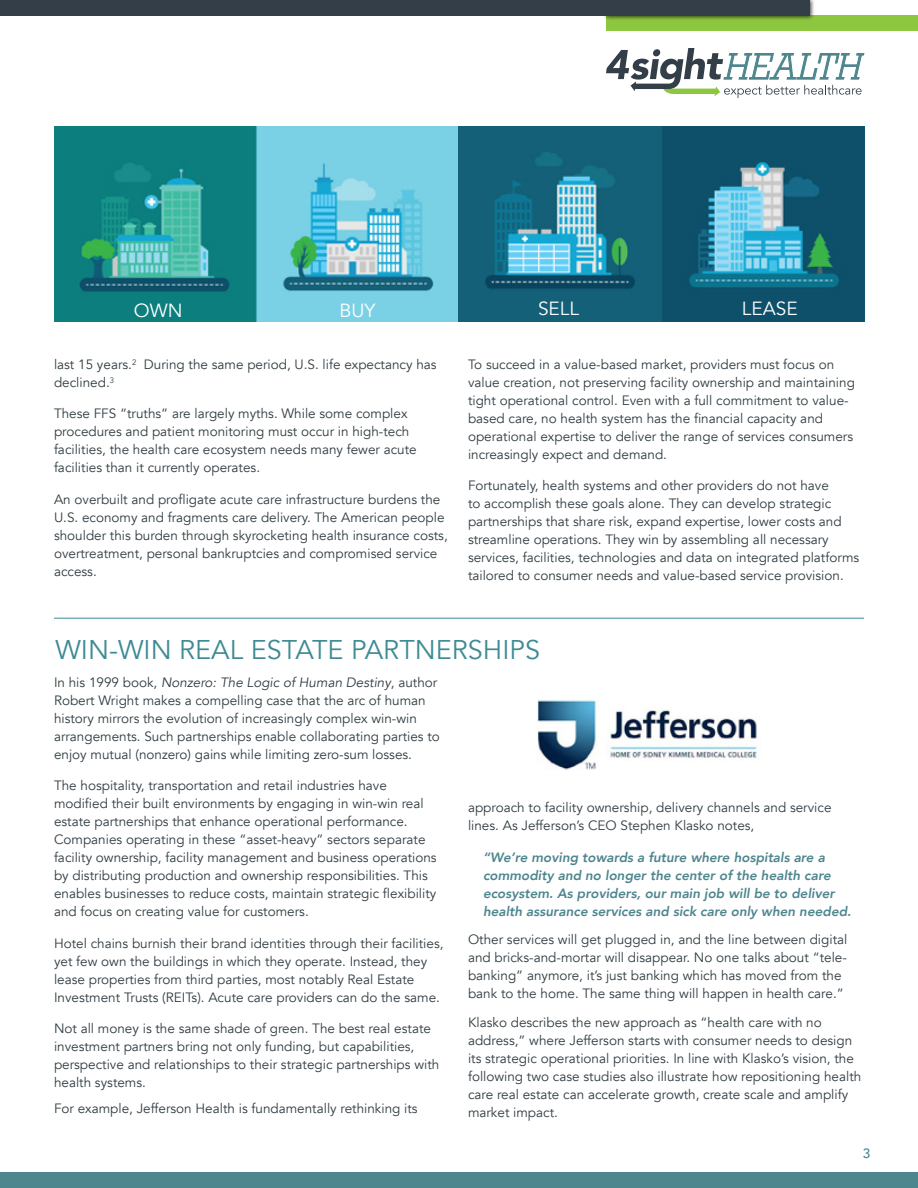
<style>
.page{position:relative;width:918px;height:1188px;background:#fff}
.page>*{position:absolute;margin:0;border:0;box-sizing:border-box;transform-origin:0 0}
.t1{font:27px "Avenir";color:#3e8b94}
.t2{font:19.05px "Avenir";color:#fff}
.t3{font:13.5px/18px "Avenir";color:#303c42}
.t4{font:italic 800 13.5px/18px "Avenir";color:#4e868e}
.t5{font:500 13.5px "Avenir";color:#3e8b94}
.s1{font-style:italic}
</style>
<div class="page">
<div style="left:0;top:1172px;width:918px;height:16px;background:#4e868e"></div>
<svg style="left:606px;top:48px;width:258px;height:50px"></svg>
<div style="left:606px;top:16px;width:312px;height:15px;background:#8dc63f"></div>
<div style="left:604px;top:0;width:211px;height:21px;background:#000;opacity:.75"></div>
<div style="left:0;top:0;width:810px;height:16px;background:#333e48"></div>
<img style="left:537px;top:699px;width:220px;height:71px">
<hr style="left:54px;top:618px;width:810px;height:1px;background:#3e8b94">
<img style="left:55px;top:126px;width:810px;height:196px">
<h2 class="t2" style="left:134px;top:299px;width:50px">OWN</h2>
<h2 class="t2" style="left:339px;top:299px;width:37px">BUY</h2>
<h2 class="t2" style="left:538px;top:298px;width:42px">SELL</h2>
<h2 class="t2" style="left:742px;top:298px;width:57px">LEASE</h2>
<p class="t3" style="left:54px;top:356px;width:384px">last 15 years.<sup>2</sup> During the same period, U.S. life expectancy has declined.<sup>3</sup></p>
<p class="t3" style="left:54px;top:405px;width:364px">These FFS “truths” are largely myths. While some complex procedures and patient monitoring must occur in high-tech facilities, the health care ecosystem needs many fewer acute facilities than it currently operates.</p>
<p class="t3" style="left:54px;top:491px;width:395px">An overbuilt and profligate acute care infrastructure burdens the U.S. economy and fragments care delivery. The American people shoulder this burden through skyrocketing health insurance costs, overtreatment, personal bankruptcies and compromised service access.</p>
<p class="t3" style="left:468px;top:356px;width:388px">To succeed in a value-based market, providers must focus on value creation, not preserving facility ownership and maintaining tight operational control. Even with a full commitment to value&shy;based care, no health system has the financial capacity and operational expertise to deliver the range of services consumers increasingly expect and demand.</p>
<p class="t3" style="left:468px;top:477px;width:393px">Fortunately, health systems and other providers do not have<br>to accomplish these goals alone. They can develop strategic partnerships that share risk, expand expertise, lower costs and streamline operations. They win by assembling all necessary services, facilities, technologies and data on integrated platforms tailored to consumer needs and value-based service provision.</p>
<h1 class="t1" style="left:56px;top:633px;width:486px">WIN-WIN REAL ESTATE PARTNERSHIPS</h1>
<p class="t3" style="left:54px;top:674px;width:387px">In his 1999 book, <span class="s1">Nonzero: The Logic of Human Destiny</span>, author Robert Wright makes a compelling case that the arc of human history mirrors the evolution of increasingly complex win-win arrangements. Such partnerships enable collaborating parties to enjoy mutual (nonzero) gains while limiting zero-sum losses.</p>
<p class="t3" style="left:54px;top:777px;width:384px">The hospitality, transportation and retail industries have modified their built environments by engaging in win-win real estate partnerships that enhance operational performance.<br>Companies operating in these “asset-heavy” sectors separate facility ownership, facility management and business operations by distributing production and ownership responsibilities. This enables businesses to reduce costs, maintain strategic flexibility and focus on creating value for customers.</p>
<p class="t3" style="left:54px;top:935px;width:391px">Hotel chains burnish their brand identities through their facilities, yet few own the buildings in which they operate. Instead, they lease properties from third parties, most notably Real Estate Investment Trusts (REITs). Acute care providers can do the same.</p>
<p class="t3" style="left:54px;top:1020px;width:387px">Not all money is the same shade of green. The best real estate investment partners bring not only funding, but capabilities, perspective and relationships to their strategic partnerships with health systems.</p>
<p class="t3" style="left:54px;top:1100px;width:365px">For example, Jefferson Health is fundamentally rethinking its</p>
<p class="t3" style="left:468px;top:799px;width:365px">approach to facility ownership, delivery channels and service lines. As Jefferson’s CEO Stephen Klasko notes,</p>
<p class="t4" style="left:483px;top:848px;width:370px">“We’re moving towards a future where hospitals are a commodity and no longer the center of the health care ecosystem. As providers, our main job will be to deliver health assurance services and sick care only when needed.</p>
<p class="t3" style="left:468px;top:931px;width:381px">Other services will get plugged in, and the line between digital and bricks-and-mortar will disappear. No one talks about “tele&shy;banking” anymore, it’s just banking which has moved from the bank to the home. The same thing will happen in health care.”</p>
<p class="t3" style="left:468px;top:1013px;width:395px">Klasko describes the new approach as “health care with no address,” where Jefferson starts with consumer needs to design its strategic operational priorities. In line with Klasko’s vision, the following two case studies also illustrate how repositioning health care real estate can accelerate growth, create scale and amplify market impact.</p>
<p class="t5" style="left:863px;top:1142px;width:9px">3</p>
</div>
